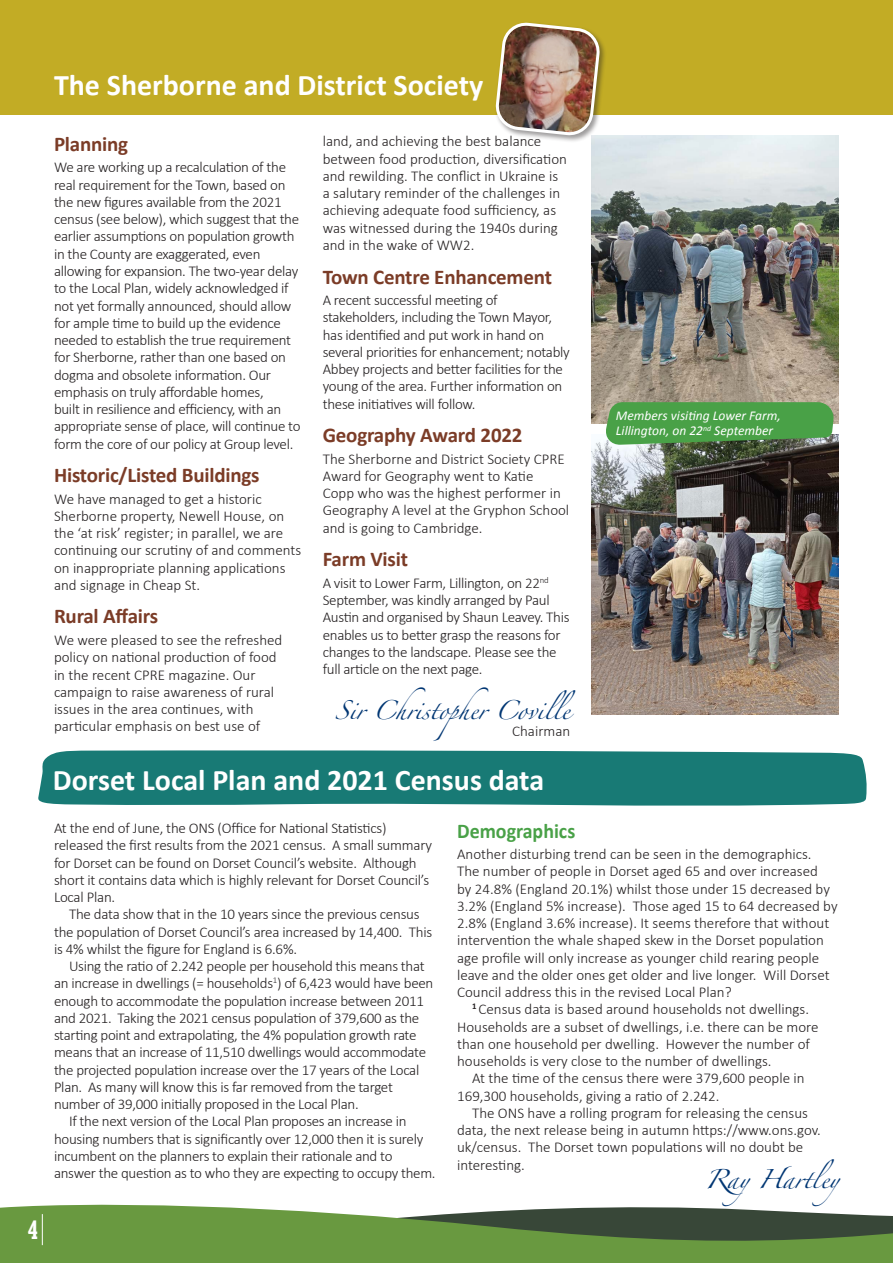
<style>
.page{position:relative;width:893px;height:1263px;background:#fff}
.page>*{position:absolute;margin:0;border:0;box-sizing:border-box;transform-origin:0 0}
.t1{font:700 30px "Calibri";color:#fff}
.t2{font:25.5px "Rockwell SB Bol Con";color:#fff}
.t3{font:700 21px "Calibri";letter-spacing:-.01em;color:#7b3c27}
.Normal_wrd_7{font:700 21px "Calibri";color:#49a147;scale:.95 1}
.Body{font:17.25px "Zapfino";letter-spacing:-.01em;color:#013673}
.Normal_wrd_67{font:300 15px/17.2px "Calibri";letter-spacing:-.015em;color:#231f20}
.Normal_wrd_66{font:300 15px/17.2px "Calibri";letter-spacing:-.02em;color:#231f20}
.Normal_wrd_66-2{font:300 15px/17.2px "Calibri";color:#231f20}
.Normal_wrd_61{font:300 15px "Calibri";color:#231f20}
.Normal_wrd_56{font:italic 13.5px/15px "Calibri";color:#fff}
</style>
<div class="page">
<svg style="left:0;top:1204px;width:893px;height:59px;background:#6d9151"></svg>
<div style="left:0;top:0;width:893px;height:115px;background:#c2ac25"></div>
<div style="left:494px;top:22px;width:112px;height:121px;background:#231f20;opacity:.45"></div>
<img style="left:494px;top:22px;width:108px;height:116px">
<svg style="left:38px;top:750px;width:829px;height:56px;background:#24817c"></svg>
<img style="left:591px;top:135px;width:248px;height:288px">
<img style="left:591px;top:434px;width:248px;height:280px">
<svg style="left:604px;top:402px;width:230px;height:43px;background:#509d4d"></svg>
<hr style="left:42px;top:1214px;width:1px;height:31px;background:#fff">
<h2 class="t2" style="left:28px;top:1215px;width:12px">4</h2>
<p class="t1" style="left:54px;top:64px;width:431px">The Sherborne and District Society</p>
<p class="t3" style="left:54px;top:129px;width:76px">Planning</p>
<p class="Normal_wrd_66" style="left:54px;top:159px;width:248px">We are working up a recalculation of the real requirement for the Town, based on the new figures available from the 2021 census (see below), which suggest that the earlier assumptions on population growth in the County are exaggerated, even allowing for expansion. The two-year delay to the Local Plan, widely acknowledged if not yet formally announced, should allow for ample time to build up the evidence needed to establish the true requirement for Sherborne, rather than one based on dogma and obsolete information. Our emphasis on truly affordable homes,<br>built in resilience and efficiency, with an appropriate sense of place, will continue to form the core of our policy at Group level.</p>
<p class="t3" style="left:54px;top:460px;width:207px">Historic/Listed Buildings</p>
<p class="Normal_wrd_66-2" style="left:54px;top:490px;width:249px">We have managed to get a historic Sherborne property, Newell House, on the ‘at risk’ register; in parallel, we are continuing our scrutiny of and comments on inappropriate planning applications and signage in Cheap St.</p>
<p class="t3" style="left:54px;top:602px;width:106px">Rural Affairs</p>
<p class="Normal_wrd_66-2" style="left:54px;top:631px;width:230px">We were pleased to see the refreshed policy on national production of food in the recent CPRE magazine. Our campaign to raise awareness of rural issues in the area continues, with particular emphasis on best use of</p>
<p class="Normal_wrd_66-2" style="left:323px;top:133px;width:246px">land, and achieving the best balance between food production, diversification and rewilding. The conflict in Ukraine is a salutary reminder of the challenges in achieving adequate food sufficiency, as was witnessed during the 1940s during and in the wake of WW2.</p>
<p class="t3" style="left:323px;top:262px;width:231px">Town Centre Enhancement</p>
<p class="Normal_wrd_66" style="left:323px;top:291px;width:249px">A recent successful meeting of stakeholders, including the Town Mayor, has identified and put work in hand on several priorities for enhancement; notably Abbey projects and better facilities for the young of the area. Further information on these initiatives will follow.</p>
<p class="t3" style="left:323px;top:420px;width:201px">Geography Award 2022</p>
<p class="Normal_wrd_66-2" style="left:323px;top:450px;width:248px">The Sherborne and District Society CPRE Award for Geography went to Katie<br>Copp who was the highest performer in Geography A level at the Gryphon School and is going to Cambridge.</p>
<p class="t3" style="left:323px;top:544px;width:87px">Farm Visit</p>
<p class="Normal_wrd_66" style="left:323px;top:574px;width:248px">A visit to Lower Farm, Lillington, on 22<sup>nd </sup>September, was kindly arranged by Paul Austin and organised by Shaun Leavey. This enables us to better grasp the reasons for changes to the landscape. Please see the full article on the next page.</p>
<p class="Body" style="left:335px;top:703px;width:242px">Sir Christopher Coville</p>
<p class="Normal_wrd_61" style="left:512px;top:722px;width:60px">Chairman</p>
<p class="t1" style="left:53px;top:759px;width:493px">Dorset Local Plan and 2021 Census data</p>
<p class="Normal_wrd_56" style="left:616px;top:408px;width:166px">Members visiting Lower Farm,<br>Lillington, on 22<sup>nd</sup> September</p>
<p class="Normal_wrd_67" style="left:54px;top:819px;width:379px">At the end of June, the ONS (Office for National Statistics) released the first results from the 2021 census. A small summary for Dorset can be found on Dorset Council’s website. Although short it contains data which is highly relevant for Dorset Council’s Local Plan.</p>
<p class="Normal_wrd_67" style="left:54px;top:905px;width:380px;text-indent:15px">The data show that in the 10 years since the previous census the population of Dorset Council’s area increased by 14,400. This is 4% whilst the figure for England is 6.6%.</p>
<p class="Normal_wrd_67" style="left:54px;top:957px;width:381px;text-indent:15px">Using the ratio of 2.242 people per household this means that an increase in dwellings (= households<sup>1</sup>) of 6,423 would have been enough to accommodate the population increase between 2011 and 2021. Taking the 2021 census population of 379,600 as the starting point and extrapolating, the 4% population growth rate means that an increase of 11,510 dwellings would accommodate the projected population increase over the 17 years of the Local Plan. As many will know this is far removed from the target number of 39,000 initially proposed in the Local Plan.</p>
<p class="Normal_wrd_67" style="left:54px;top:1112px;width:383px;text-indent:15px">If the next version of the Local Plan proposes an increase in housing numbers that is significantly over 12,000 then it is surely incumbent on the planners to explain their rationale and to answer the question as to who they are expecting to occupy them.</p>
<p class="Normal_wrd_7" style="left:457px;top:816px;width:126px">Demographics</p>
<p class="Normal_wrd_67" style="left:457px;top:845px;width:382px">Another disturbing trend can be seen in the demographics.<br>The number of people in Dorset aged 65 and over increased<br>by 24.8% (England 20.1%) whilst those under 15 decreased by 3.2% (England 5% increase). Those aged 15 to 64 decreased by 2.8% (England 3.6% increase). It seems therefore that without intervention the whale shaped skew in the Dorset population age profile will only increase as younger child rearing people leave and the older ones get older and live longer. Will Dorset Council address this in the revised Local Plan?</p>
<p class="Normal_wrd_67" style="left:457px;top:1000px;width:363px;text-indent:15px"><sup>1</sup> Census data is based around households not dwellings.<br>Households are a subset of dwellings, i.e. there can be more than one household per dwelling. However the number of households is very close to the number of dwellings.</p>
<p class="Normal_wrd_67" style="left:457px;top:1069px;width:349px;text-indent:15px">At the time of the census there were 379,600 people in<br>169,300 households, giving a ratio of 2.242.</p>
<p class="Normal_wrd_67" style="left:457px;top:1104px;width:365px;text-indent:15px">The ONS have a rolling program for releasing the census data, the next release being in autumn https://www.ons.gov. uk/census. The Dorset town populations will no doubt be interesting.</p>
<p class="Body" style="left:705px;top:1172px;width:154px">RayHartley</p>
</div>
